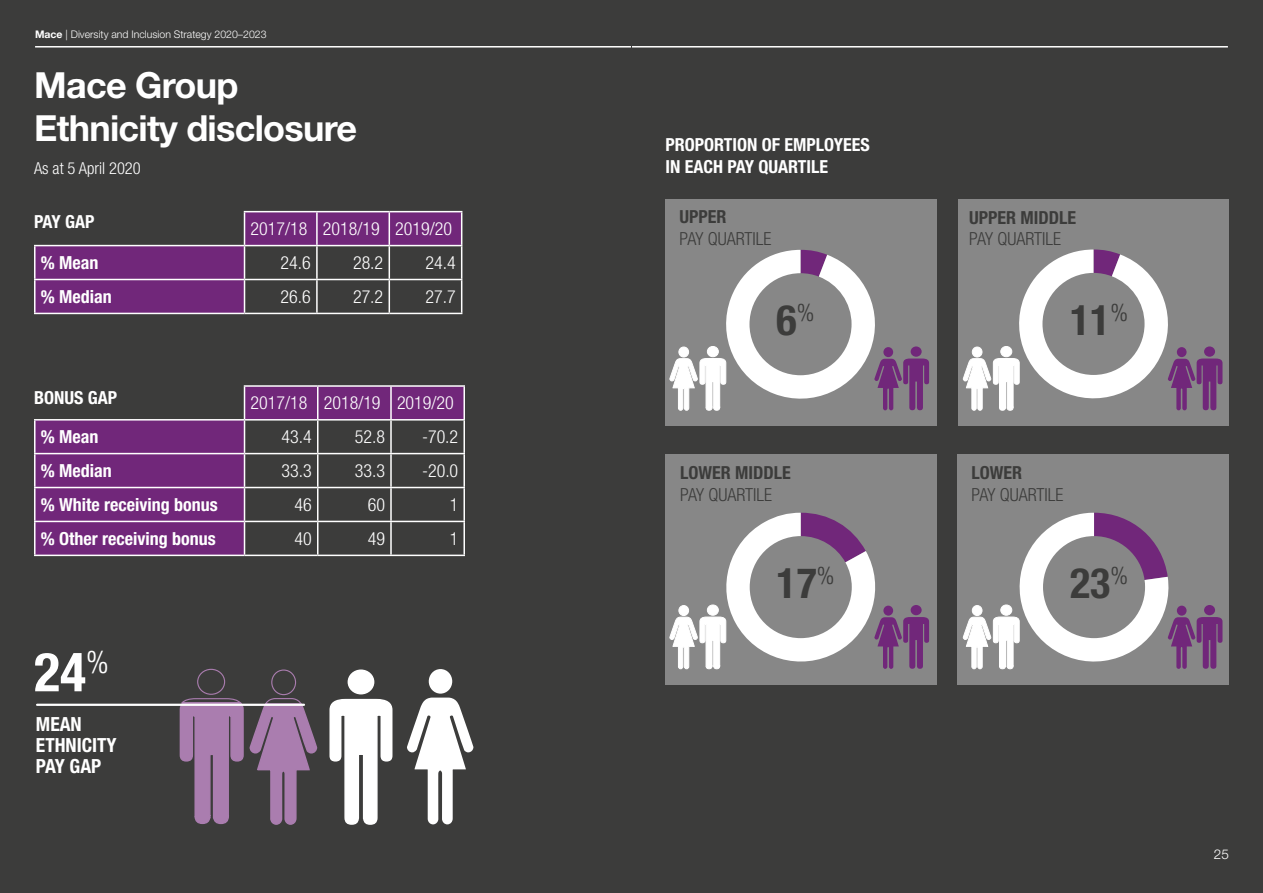
<style>
.page{position:relative;width:1263px;height:893px;background:#3c3c3b}
.page>*{position:absolute;margin:0;border:0;box-sizing:border-box;transform-origin:0 0}
.t1{font:700 condensed 54px "Helvetica Neue LT Std";color:#fff}
.t2{font:700 condensed 42px "Helvetica Neue LT Std";color:#3c3c3b}
.t3{font:700 36px/43.2px "Helvetica Neue LT Std";letter-spacing:-.02em;color:#fff}
.t4{font:700 condensed 19.5px/21px "Helvetica Neue LT Std";color:#fff}
.t5{font:700 condensed 18px "Helvetica Neue LT Std";color:#fff}
.t6{font:300 condensed 18px "Helvetica Neue LT Std";color:#fff}
.t7{font:300 condensed 18px "Helvetica Neue LT Std";color:#3c3c3b}
.t8{font:700 condensed 18px "Helvetica Neue LT Std";color:#3c3c3b}
.t9{font:300 condensed 16.5px "Helvetica Neue LT Std";color:#fff}
.t10{font:300 13.5px "Helvetica Neue LT Std";color:#fff}
.t11{font:300 10.5px "Helvetica Neue LT Std";color:#fff}
.s1{font-weight:700}
</style>
<div class="page">
<svg style="left:35px;top:212px;width:426px;height:101px"></svg>
<hr style="left:244px;top:246px;width:1px;height:33px;background:#fff">
<hr style="left:316px;top:246px;width:2px;height:33px;background:#fff">
<hr style="left:389px;top:246px;width:1px;height:33px;background:#fff">
<hr style="left:461px;top:246px;width:1px;height:33px;background:#fff">
<hr style="left:244px;top:279px;width:73px;height:1px;background:#fff">
<hr style="left:244px;top:280px;width:1px;height:33px;background:#fff">
<hr style="left:317px;top:279px;width:72px;height:1px;background:#fff">
<hr style="left:316px;top:280px;width:2px;height:33px;background:#fff">
<hr style="left:389px;top:279px;width:73px;height:1px;background:#fff">
<hr style="left:389px;top:280px;width:1px;height:33px;background:#fff">
<hr style="left:461px;top:280px;width:1px;height:33px;background:#fff">
<hr style="left:244px;top:313px;width:73px;height:1px;background:#fff">
<hr style="left:317px;top:313px;width:72px;height:1px;background:#fff">
<hr style="left:389px;top:313px;width:73px;height:1px;background:#fff">
<hr style="left:34px;top:245px;width:210px;height:1px;background:#fff">
<hr style="left:34px;top:246px;width:2px;height:33px;background:#fff">
<hr style="left:34px;top:279px;width:210px;height:1px;background:#fff">
<hr style="left:34px;top:280px;width:2px;height:33px;background:#fff">
<hr style="left:34px;top:313px;width:210px;height:1px;background:#fff">
<hr style="left:244px;top:211px;width:73px;height:1px;background:#fff">
<hr style="left:244px;top:212px;width:1px;height:33px;background:#fff">
<hr style="left:317px;top:211px;width:72px;height:1px;background:#fff">
<hr style="left:316px;top:212px;width:2px;height:33px;background:#fff">
<hr style="left:389px;top:211px;width:73px;height:1px;background:#fff">
<hr style="left:389px;top:212px;width:1px;height:33px;background:#fff">
<hr style="left:461px;top:212px;width:1px;height:33px;background:#fff">
<hr style="left:244px;top:245px;width:73px;height:1px;background:#fff">
<hr style="left:317px;top:245px;width:72px;height:1px;background:#fff">
<hr style="left:389px;top:245px;width:73px;height:1px;background:#fff">
<svg style="left:36px;top:386px;width:427px;height:169px"></svg>
<hr style="left:244px;top:421px;width:1px;height:32px;background:#fff">
<hr style="left:317px;top:421px;width:1px;height:32px;background:#fff">
<hr style="left:390px;top:421px;width:2px;height:32px;background:#fff">
<hr style="left:463px;top:421px;width:2px;height:32px;background:#fff">
<hr style="left:244px;top:453px;width:74px;height:1px;background:#fff">
<hr style="left:244px;top:454px;width:1px;height:33px;background:#fff">
<hr style="left:318px;top:453px;width:73px;height:1px;background:#fff">
<hr style="left:317px;top:454px;width:1px;height:33px;background:#fff">
<hr style="left:391px;top:453px;width:74px;height:1px;background:#fff">
<hr style="left:390px;top:454px;width:2px;height:33px;background:#fff">
<hr style="left:463px;top:454px;width:2px;height:33px;background:#fff">
<hr style="left:244px;top:487px;width:74px;height:1px;background:#fff">
<hr style="left:244px;top:488px;width:1px;height:33px;background:#fff">
<hr style="left:318px;top:487px;width:73px;height:1px;background:#fff">
<hr style="left:317px;top:488px;width:1px;height:33px;background:#fff">
<hr style="left:391px;top:487px;width:74px;height:1px;background:#fff">
<hr style="left:390px;top:488px;width:2px;height:33px;background:#fff">
<hr style="left:463px;top:488px;width:2px;height:33px;background:#fff">
<hr style="left:244px;top:521px;width:74px;height:1px;background:#fff">
<hr style="left:244px;top:522px;width:1px;height:33px;background:#fff">
<hr style="left:318px;top:521px;width:73px;height:1px;background:#fff">
<hr style="left:317px;top:522px;width:1px;height:33px;background:#fff">
<hr style="left:391px;top:521px;width:74px;height:1px;background:#fff">
<hr style="left:390px;top:522px;width:2px;height:33px;background:#fff">
<hr style="left:463px;top:522px;width:2px;height:33px;background:#fff">
<hr style="left:244px;top:555px;width:74px;height:1px;background:#fff">
<hr style="left:318px;top:555px;width:73px;height:1px;background:#fff">
<hr style="left:391px;top:555px;width:74px;height:1px;background:#fff">
<hr style="left:34px;top:419px;width:210px;height:2px;background:#fff">
<hr style="left:34px;top:421px;width:2px;height:32px;background:#fff">
<hr style="left:34px;top:453px;width:210px;height:1px;background:#fff">
<hr style="left:34px;top:454px;width:2px;height:33px;background:#fff">
<hr style="left:34px;top:487px;width:210px;height:1px;background:#fff">
<hr style="left:34px;top:488px;width:2px;height:33px;background:#fff">
<hr style="left:34px;top:521px;width:210px;height:1px;background:#fff">
<hr style="left:34px;top:522px;width:2px;height:33px;background:#fff">
<hr style="left:34px;top:555px;width:210px;height:1px;background:#fff">
<hr style="left:244px;top:385px;width:74px;height:2px;background:#fff">
<hr style="left:244px;top:387px;width:1px;height:32px;background:#fff">
<hr style="left:318px;top:385px;width:73px;height:2px;background:#fff">
<hr style="left:317px;top:387px;width:1px;height:32px;background:#fff">
<hr style="left:391px;top:385px;width:74px;height:2px;background:#fff">
<hr style="left:390px;top:387px;width:2px;height:32px;background:#fff">
<hr style="left:463px;top:387px;width:2px;height:32px;background:#fff">
<hr style="left:244px;top:419px;width:74px;height:2px;background:#fff">
<hr style="left:318px;top:419px;width:73px;height:2px;background:#fff">
<hr style="left:391px;top:419px;width:74px;height:2px;background:#fff">
<div style="left:665px;top:454px;width:271px;height:230px;background:#878787"></div>
<div style="left:665px;top:199px;width:271px;height:227px;background:#878787"></div>
<div style="left:958px;top:200px;width:271px;height:226px;background:#878787"></div>
<div style="left:958px;top:454px;width:271px;height:230px;background:#878787"></div>
<svg style="left:670px;top:250px;width:259px;height:160px"></svg>
<svg style="left:963px;top:250px;width:259px;height:160px"></svg>
<svg style="left:670px;top:513px;width:259px;height:157px"></svg>
<svg style="left:963px;top:513px;width:259px;height:156px"></svg>
<svg style="left:407px;top:669px;width:66px;height:155px"></svg>
<svg style="left:329px;top:669px;width:64px;height:156px"></svg>
<svg style="left:179px;top:668px;width:139px;height:157px"></svg>
<hr style="left:37px;top:704px;width:267px;height:2px;background:#fff">
<hr style="left:35px;top:46px;width:596px;height:2px;background:#fff">
<hr style="left:632px;top:46px;width:596px;height:2px;background:#fff">
<p class="t11" style="left:35px;top:28px;width:233px"><span class="s1">Mace</span> | Diversity and Inclusion Strategy 2020–2023</p>
<h3 class="t3" style="left:34px;top:63px;width:324px">Mace Group<br>Ethnicity disclosure</h3>
<p class="t5" style="left:665px;top:134px;width:206px">PROPORTION OF EMPLOYEES</p>
<p class="t9" style="left:34px;top:159px;width:108px">As at 5 April 2020</p>
<p class="t5" style="left:665px;top:155px;width:164px">IN EACH PAY QUARTILE</p>
<p class="t5" style="left:34px;top:211px;width:62px">PAY GAP</p>
<p class="t8" style="left:679px;top:206px;width:49px">UPPER</p>
<p class="t7" style="left:679px;top:228px;width:93px">PAY QUARTILE</p>
<p class="t6" style="left:250px;top:218px;width:203px">2017/18 2018/19 2019/20</p>
<p class="t5" style="left:41px;top:252px;width:59px">% Mean</p>
<p class="t6" style="left:281px;top:252px;width:32px">24.6</p>
<p class="t6" style="left:353px;top:252px;width:32px">28.2</p>
<p class="t6" style="left:425px;top:252px;width:32px">24.4</p>
<p class="t5" style="left:41px;top:286px;width:72px">% Median</p>
<p class="t6" style="left:281px;top:286px;width:32px">26.6</p>
<p class="t6" style="left:353px;top:286px;width:32px">27.2</p>
<p class="t6" style="left:425px;top:286px;width:32px">27.7</p>
<p class="t5" style="left:34px;top:387px;width:85px">BONUS GAP</p>
<p class="t6" style="left:250px;top:393px;width:205px">2017/18 2018/19 2019/20</p>
<p class="t5" style="left:41px;top:426px;width:59px">% Mean</p>
<p class="t6" style="left:282px;top:426px;width:32px">43.4</p>
<p class="t6" style="left:355px;top:426px;width:32px">52.8</p>
<p class="t6" style="left:422px;top:426px;width:38px">-70.2</p>
<p class="t5" style="left:41px;top:460px;width:72px">% Median</p>
<p class="t6" style="left:282px;top:460px;width:32px">33.3</p>
<p class="t6" style="left:355px;top:460px;width:32px">33.3</p>
<p class="t6" style="left:422px;top:460px;width:38px">-20.0</p>
<p class="t5" style="left:41px;top:494px;width:178px">% White receiving bonus</p>
<p class="t6" style="left:294px;top:494px;width:19px">46</p>
<p class="t6" style="left:368px;top:494px;width:19px">60</p>
<p class="t6" style="left:450px;top:494px;width:10px">1</p>
<p class="t5" style="left:41px;top:527px;width:176px">% Other receiving bonus</p>
<p class="t6" style="left:295px;top:528px;width:19px">40</p>
<p class="t6" style="left:368px;top:528px;width:19px">49</p>
<p class="t6" style="left:450px;top:528px;width:10px">1</p>
<h1 class="t1" style="left:34px;top:639px;width:76px">24<sup>%</sup></h1>
<p class="t4" style="left:36px;top:714px;width:82px">MEAN<br>ETHNICITY<br>PAY GAP</p>
<h2 class="t2" style="left:777px;top:295px;width:39px">6<sup>%</sup></h2>
<p class="t8" style="left:680px;top:462px;width:112px">LOWER MIDDLE</p>
<p class="t7" style="left:680px;top:484px;width:93px">PAY QUARTILE</p>
<h2 class="t2" style="left:777px;top:557px;width:59px">17<sup>%</sup></h2>
<p class="t8" style="left:969px;top:206px;width:108px">UPPER MIDDLE</p>
<p class="t7" style="left:969px;top:229px;width:93px">PAY QUARTILE</p>
<h2 class="t2" style="left:1070px;top:295px;width:59px">11<sup>%</sup></h2>
<p class="t8" style="left:971px;top:462px;width:52px">LOWER</p>
<p class="t7" style="left:971px;top:484px;width:93px">PAY QUARTILE</p>
<h2 class="t2" style="left:1070px;top:557px;width:59px">23<sup>%</sup></h2>
<p class="t10" style="left:1214px;top:846px;width:17px">25</p>
</div>
